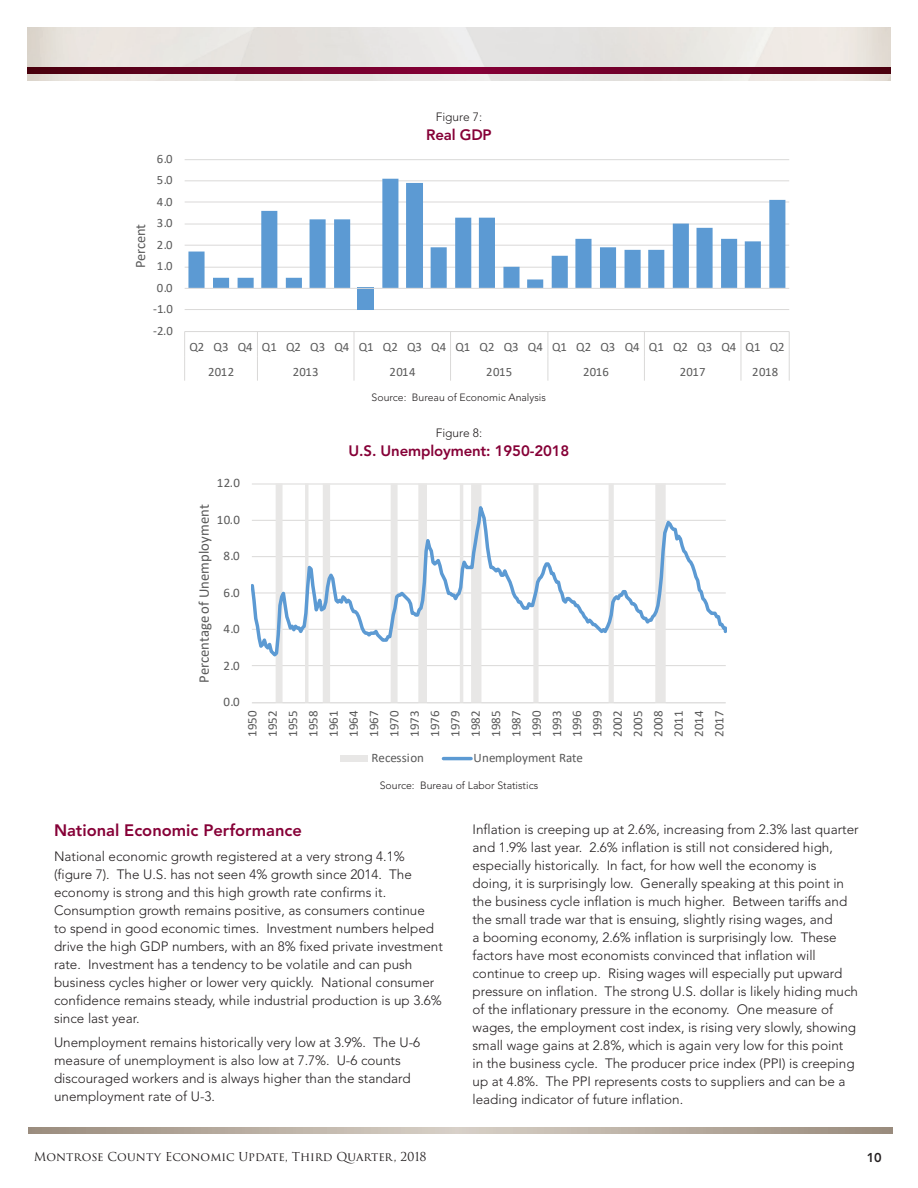
<style>
.page{position:relative;width:918px;height:1188px;background:#fff}
.page>*{position:absolute;margin:0;border:0;box-sizing:border-box;transform-origin:0 0}
.t1{font:800 16.5px "Avenir";color:#860037}
.t2{font:800 15px "Avenir";letter-spacing:-.01em;color:#860037}
.t3{font:14.7px "Calibri";letter-spacing:.005em;color:#595959}
.t4{font:14.4px "Calibri";letter-spacing:-.005em;color:#595959}
.t5{font:300 13.5px/18px "Avenir";color:#231f20}
.t6{font:12.9px/20.2px "Calibri";letter-spacing:.02em;color:#595959;text-align:justify}
.t7{font:12.9px "Calibri";color:#595959}
.t8{font:12.75px/24.6px "Calibri";letter-spacing:-.005em;color:#595959}
.t9{font:800 12.75px "Avenir";color:#231f20}
.t10{font:12px "Trajan Pro 3";color:#231f20}
.t11{font:300 12px "Avenir";color:#231f20}
.t12{font:300 10.5px "Avenir";color:#231f20}
</style>
<div class="page">
<img style="left:27px;top:27px;width:864px;height:54px">
<svg style="left:27px;top:68px;width:864px;height:6px;background:#680023"></svg>
<svg style="left:28px;top:1128px;width:864px;height:6px;background:#b8ada1"></svg>
<hr style="left:185px;top:331px;width:604px;height:1px;background:#dad9d8">
<hr style="left:185px;top:309px;width:604px;height:1px;background:#dad9d8">
<hr style="left:185px;top:267px;width:604px;height:1px;background:#dad9d8">
<hr style="left:185px;top:245px;width:604px;height:1px;background:#dad9d8">
<hr style="left:185px;top:224px;width:604px;height:1px;background:#dad9d8">
<hr style="left:185px;top:202px;width:604px;height:1px;background:#dad9d8">
<hr style="left:185px;top:180px;width:604px;height:1px;background:#dad9d8">
<hr style="left:185px;top:159px;width:604px;height:1px;background:#dad9d8">
<div style="left:358px;top:288px;width:16px;height:22px;background:#5c9ad3"></div>
<svg style="left:188px;top:179px;width:597px;height:109px"></svg>
<hr style="left:185px;top:288px;width:604px;height:1px;background:#dad9d8">
<svg style="left:184px;top:332px;width:1px;height:49px"></svg>
<svg style="left:257px;top:332px;width:1px;height:49px"></svg>
<svg style="left:354px;top:332px;width:1px;height:49px"></svg>
<svg style="left:450px;top:332px;width:1px;height:49px"></svg>
<svg style="left:547px;top:332px;width:1px;height:49px"></svg>
<svg style="left:644px;top:332px;width:1px;height:49px"></svg>
<svg style="left:741px;top:332px;width:1px;height:49px"></svg>
<svg style="left:789px;top:332px;width:1px;height:49px"></svg>
<hr style="left:252px;top:665px;width:474px;height:1px;background:#dad9d8">
<hr style="left:252px;top:484px;width:474px;height:1px;background:#dad9d8">
<svg style="left:252px;top:484px;width:473px;height:218px"></svg>
<hr style="left:252px;top:702px;width:474px;height:1px;background:#dad9d8">
<svg style="left:251px;top:492px;width:475px;height:168px"></svg>
<div style="left:341px;top:755px;width:27px;height:7px;background:#e8e7e6"></div>
<hr style="left:443px;top:757px;width:28px;height:3px;background:#5c9ad3">
<p class="t4" style="left:130px;top:268px;width:46px;rotate:-90deg">Percent</p>
<p class="t8" style="left:157px;top:146px;width:17px">6.0</p>
<p class="t8" style="left:157px;top:167px;width:17px">5.0</p>
<p class="t8" style="left:157px;top:189px;width:17px">4.0</p>
<p class="t8" style="left:157px;top:210px;width:17px">3.0</p>
<p class="t8" style="left:157px;top:232px;width:17px">2.0</p>
<p class="t8" style="left:157px;top:253px;width:17px">1.0</p>
<p class="t8" style="left:157px;top:275px;width:17px">0.0</p>
<p class="t8" style="left:153px;top:296px;width:21px">-1.0</p>
<p class="t8" style="left:153px;top:318px;width:21px">-2.0</p>
<p class="t11" style="left:436px;top:110px;width:48px">Figure 7:</p>
<p class="t2" style="left:426px;top:126px;width:67px">Real GDP</p>
<p class="t8" style="left:208px;top:334px;width:578px;text-indent:-19px">Q2 Q3 Q4 Q1 Q2 Q3 Q4 Q1 Q2 Q3 Q4 Q1 Q2 Q3 Q4 Q1 Q2 Q3 Q4 Q1 Q2 Q3 Q4 Q1 Q2<br>2012</p>
<p class="t8" style="left:293px;top:359px;width:27px">2013</p>
<p class="t8" style="left:390px;top:359px;width:27px">2014</p>
<p class="t8" style="left:486px;top:359px;width:27px">2015</p>
<p class="t8" style="left:583px;top:359px;width:27px">2016</p>
<p class="t8" style="left:680px;top:359px;width:27px">2017</p>
<p class="t8" style="left:752px;top:359px;width:27px">2018</p>
<p class="t6" style="left:217px;top:473px;width:25px">12.0</p>
<p class="t3" style="left:194px;top:683px;width:180px;rotate:-90deg">Percentage of Unemployment</p>
<p class="t6" style="left:217px;top:509px;width:25px">10.0</p>
<p class="t6" style="left:224px;top:545px;width:18px">8.0</p>
<p class="t6" style="left:224px;top:582px;width:18px">6.0</p>
<p class="t6" style="left:224px;top:618px;width:18px">4.0</p>
<p class="t6" style="left:224px;top:655px;width:18px">2.0</p>
<p class="t6" style="left:224px;top:691px;width:18px">0.0</p>
<p class="t12" style="left:372px;top:391px;width:176px">Source: Bureau of Economic Analysis</p>
<p class="t11" style="left:436px;top:425px;width:48px">Figure 8:</p>
<p class="t2" style="left:349px;top:442px;width:222px">U.S. Unemployment: 1950-2018</p>
<p class="t6" style="left:242px;top:737px;width:28px;rotate:-90deg">1950<br>1952<br>1955<br>1958<br>1961<br>1964<br>1967<br>1970<br>1973<br>1976<br>1979<br>1982<br>1985<br>1987<br>1990<br>1993<br>1996<br>1999<br>2002<br>2005<br>2008<br>2011<br>2014<br>2017</p>
<p class="t6" style="left:371px;top:747px;width:54px">Recession</p>
<p class="t7" style="left:474px;top:749px;width:111px">Unemployment Rate</p>
<p class="t12" style="left:380px;top:779px;width:160px">Source: Bureau of Labor Statistics</p>
<p class="t1" style="left:54px;top:820px;width:250px">National Economic Performance</p>
<p class="t5" style="left:54px;top:847px;width:390px">National economic growth registered at a very strong 4.1% (figure 7). The U.S. has not seen 4% growth since 2014. The economy is strong and this high growth rate confirms it.<br>Consumption growth remains positive, as consumers continue<br>to spend in good economic times. Investment numbers helped drive the high GDP numbers, with an 8% fixed private investment rate. Investment has a tendency to be volatile and can push business cycles higher or lower very quickly. National consumer confidence remains steady, while industrial production is up 3.6% since last year.</p>
<p class="t5" style="left:54px;top:1034px;width:368px">Unemployment remains historically very low at 3.9%. The U-6 measure of unemployment is also low at 7.7%. U-6 counts discouraged workers and is always higher than the standard unemployment rate of U-3.</p>
<p class="t5" style="left:472px;top:820px;width:388px">Inflation is creeping up at 2.6%, increasing from 2.3% last quarter and 1.9% last year. 2.6% inflation is still not considered high, especially historically. In fact, for how well the economy is doing, it is surprisingly low. Generally speaking at this point in the business cycle inflation is much higher. Between tariffs and the small trade war that is ensuing, slightly rising wages, and<br>a booming economy, 2.6% inflation is surprisingly low. These factors have most economists convinced that inflation will continue to creep up. Rising wages will especially put upward pressure on inflation. The strong U.S. dollar is likely hiding much of the inflationary pressure in the economy. One measure of wages, the employment cost index, is rising very slowly, showing small wage gains at 2.8%, which is again very low for this point<br>in the business cycle. The producer price index (PPI) is creeping up at 4.8%. The PPI represents costs to suppliers and can be a leading indicator of future inflation.</p>
<p class="t10" style="left:34px;top:1148px;width:394px">Montrose County Economic Update, Third Quarter, 2018</p>
<p class="t9" style="left:867px;top:1150px;width:17px">10</p>
</div>
